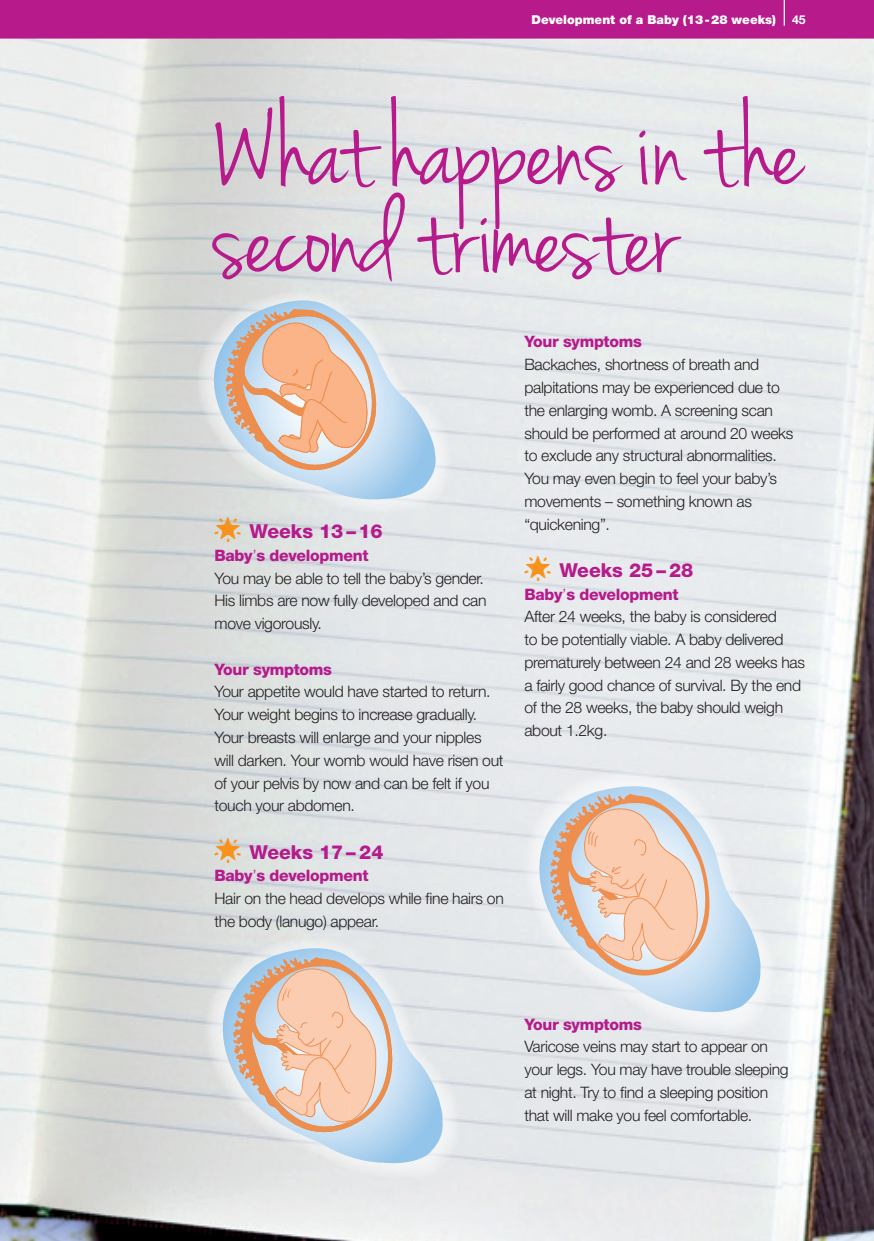
<style>
.page{position:relative;width:874px;height:1241px;background:#fff}
.page>*{position:absolute;margin:0;border:0;box-sizing:border-box;transform-origin:0 0}
.t1{font:122.5px/87.5px "Jenna Sue";letter-spacing:-.01em;color:#b61a8b}
.t2{font:31.5px "Efon";color:#f7931d}
.t3{font:800 19.25px "Helvetica Neue LT Std";color:#b61a8b}
.t4{font:300 15.75px/22.8px "Helvetica Neue LT Std";letter-spacing:-.02em;color:#231f20}
.t5{font:800 15.75px "Helvetica Neue LT Std";letter-spacing:-.02em;color:#b61a8b}
.t6{font:900 12.25px "Helvetica Neue LT Std";color:#fff}
.t7{font:700 12.25px "Helvetica Neue LT Std";color:#fff}
.s1{font-weight:300}
</style>
<div class="page">
<img style="left:0;top:41px;width:873px;height:1199px">
<svg style="left:522px;top:767px;width:255px;height:270px;background:#e7eaec"></svg>
<svg style="left:536px;top:786px;width:226px;height:228px;background:#d6e2ec"></svg>
<svg style="left:551px;top:793px;width:151px;height:205px;background:#e5cdc0"></svg>
<svg style="left:179px;top:281px;width:276px;height:233px;background:#dee1e1"></svg>
<svg style="left:191px;top:300px;width:248px;height:200px;background:#d0dce4"></svg>
<svg style="left:226px;top:310px;width:146px;height:143px;background:#e3bfa8"></svg>
<svg style="left:195px;top:926px;width:267px;height:254px;background:#e1e4e5"></svg>
<svg style="left:200px;top:948px;width:245px;height:216px;background:#d0dbe4"></svg>
<svg style="left:236px;top:957px;width:140px;height:207px;background:#e2cabc"></svg>
<svg style="left:0;top:0;width:873px;height:41px;background:#b82690"></svg>
<p class="t6" style="left:531px;top:12px;width:246px">Development of a Baby (13 -28 weeks)</p>
<p class="t7" style="left:791px;top:12px;width:15px">45</p>
<p class="t1" style="left:214px;top:111px;width:590px">What happens in the second trimester</p>
<p class="t2" style="left:214px;top:513px;width:29px">W</p>
<p class="t3" style="left:249px;top:519px;width:135px">Weeks 13 –16</p>
<p class="t5" style="left:214px;top:546px;width:155px">Baby<span class="s1">’</span>s development</p>
<p class="t4" style="left:214px;top:566px;width:273px">You may be able to tell the baby’s gender.<br>His limbs are now fully developed and can move vigorously.</p>
<p class="t5" style="left:214px;top:659px;width:119px">Your symptoms</p>
<p class="t4" style="left:214px;top:680px;width:290px">Your appetite would have started to return.<br>Your weight begins to increase gradually.<br>Your breasts will enlarge and your nipples will darken. Your womb would have risen out of your pelvis by now and can be felt if you touch your abdomen.</p>
<p class="t2" style="left:214px;top:833px;width:29px">W</p>
<p class="t3" style="left:249px;top:840px;width:135px">Weeks 17– 24</p>
<p class="t5" style="left:214px;top:866px;width:155px">Baby<span class="s1">’</span>s development</p>
<p class="t4" style="left:214px;top:886px;width:290px">Hair on the head develops while fine hairs on the body (lanugo) appear.</p>
<p class="t5" style="left:524px;top:332px;width:119px">Your symptoms</p>
<p class="t4" style="left:524px;top:353px;width:270px">Backaches, shortness of breath and palpitations may be experienced due to the enlarging womb. A screening scan should be performed at around 20 weeks to exclude any structural abnormalities.<br>You may even begin to feel your baby’s movements – something known as “quickening”.</p>
<p class="t2" style="left:524px;top:551px;width:29px">W</p>
<p class="t3" style="left:559px;top:558px;width:135px">Weeks 25 – 28</p>
<p class="t5" style="left:524px;top:584px;width:155px">Baby<span class="s1">’</span>s development</p>
<p class="t4" style="left:524px;top:605px;width:282px">After 24 weeks, the baby is considered<br>to be potentially viable. A baby delivered prematurely between 24 and 28 weeks has a fairly good chance of survival. By the end of the 28 weeks, the baby should weigh about 1.2kg.</p>
<p class="t5" style="left:524px;top:1014px;width:119px">Your symptoms</p>
<p class="t4" style="left:524px;top:1034px;width:266px">Varicose veins may start to appear on your legs. You may have trouble sleeping at night. Try to find a sleeping position that will make you feel comfortable.</p>
</div>
